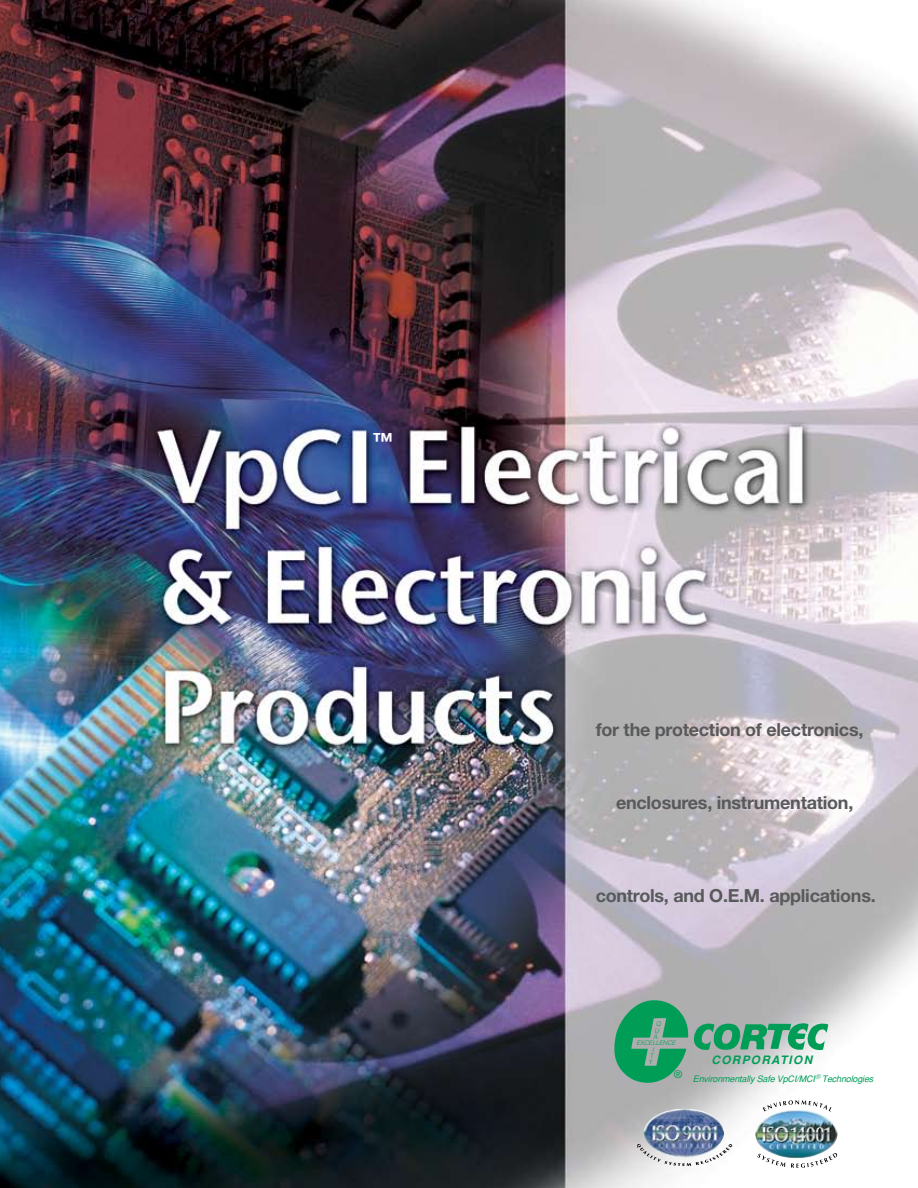
<style>
.page{position:relative;width:918px;height:1188px;background:#fff}
.page>*{position:absolute;margin:0;border:0;box-sizing:border-box;transform-origin:0 0}
.t1{font:700 21px "Helvetica Neue";color:#fff}
.t2{font:700 18px "Helvetica Neue";letter-spacing:-.015em;color:#58595b}
.t3{font:italic 700 11.55px "Helvetica";letter-spacing:.12em;color:#009d57}
.t4{font:10.5px "Helvetica";color:#009d57}
.t5{font:italic 9px "Helvetica";letter-spacing:-.02em;color:#009d57}
.t6{font:italic 300 6.3px/6.3px "Helvetica";letter-spacing:-.02em;color:#009d57;text-align:center}
</style>
<div class="page">
<img style="left:0;top:0;width:918px;height:1188px">
<svg style="left:613px;top:998px;width:215px;height:87px;background:#85b6a1"></svg>
<svg style="left:637px;top:1144px;width:95px;height:22px"></svg>
<svg style="left:757px;top:1160px;width:28px;height:7px"></svg>
<svg style="left:791px;top:1160px;width:47px;height:8px"></svg>
<svg style="left:763px;top:1100px;width:68px;height:9px"></svg>
<img style="left:755px;top:1109px;width:83px;height:51px">
<img style="left:643px;top:1107px;width:81px;height:51px">
<p class="t1" style="left:372px;top:428px;width:22px">™</p>
<p class="t2" style="left:596px;top:718px;width:269px">for the protection of electronics,</p>
<p class="t2" style="left:616px;top:792px;width:239px">enclosures, instrumentation,</p>
<p class="t2" style="left:596px;top:885px;width:282px">controls, and O.E.M. applications.</p>
<p class="t6" style="left:653px;top:1021px;width:9px">Q<br>U<br>A</p>
<p class="t6" style="left:649px;top:1046px;width:7px">I<br>T<br>Y</p>
<p class="t6" style="left:637px;top:1040px;width:41px">EXCELLENCE</p>
<p class="t4" style="left:674px;top:1068px;width:9px">®</p>
<p class="t3" style="left:712px;top:1054px;width:102px">CORPORATION</p>
<p class="t5" style="left:693px;top:1073px;width:182px">Environmentally Safe VpCI/MCI<sup>®</sup> Technologies</p>
</div>
